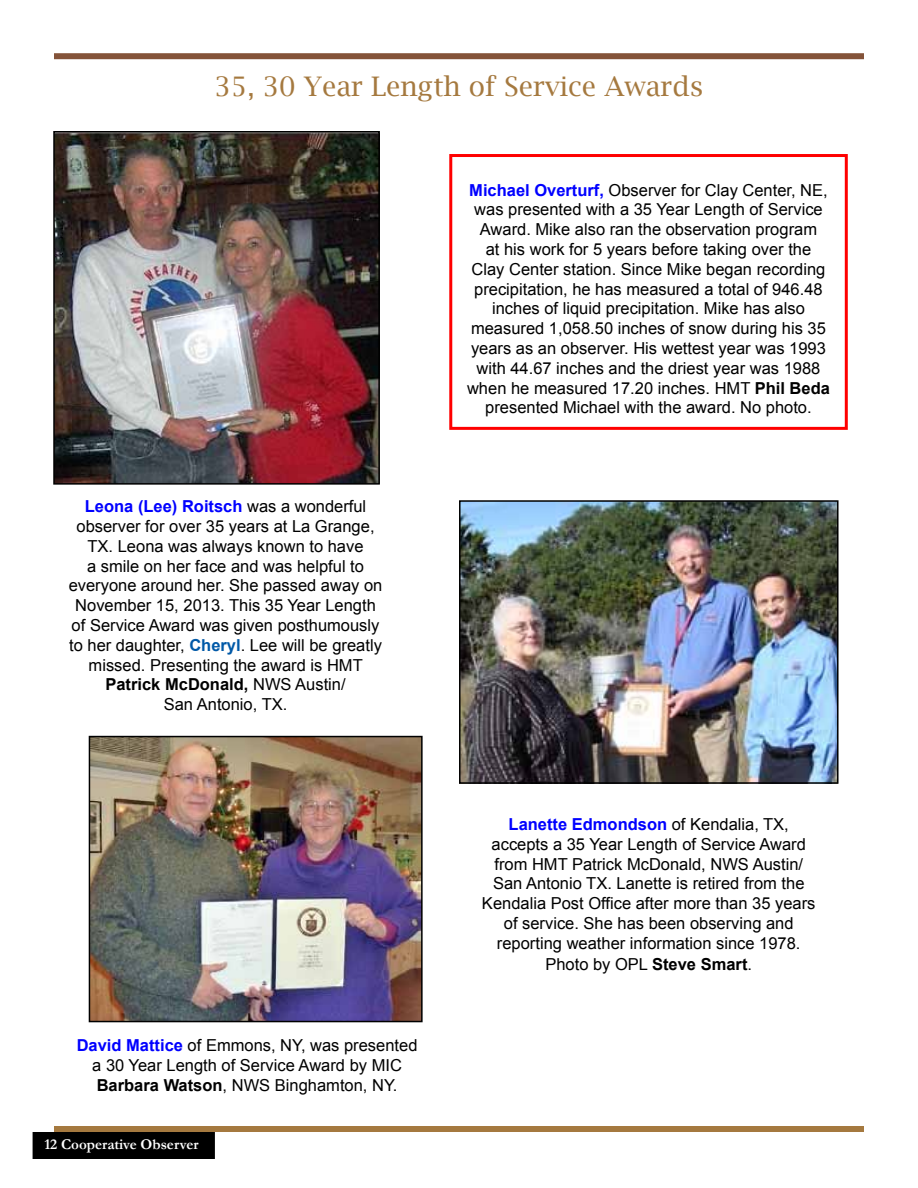
<style>
.page{position:relative;width:918px;height:1188px;background:#fff}
.page>*{position:absolute;margin:0;border:0;box-sizing:border-box;transform-origin:0 0}
.t1{font:27px "Lucida Bright";color:#a5793f}
.t2{font:16.5px/19.8px "Arial";color:#000;text-align:center}
.t3{font:700 15px "Garamond";color:#fff}
.s1{font-weight:700;color:#00f}
.s2{font-weight:700;color:#0059a7}
.s3{font-weight:700}
</style>
<div class="page">
<div style="left:33px;top:1133px;width:181px;height:25px;background:#000"></div>
<div style="left:33px;top:1132px;width:182px;height:27px;border:2px solid #000"></div>
<div style="left:54px;top:1126px;width:810px;height:6px;background:#a5793f"></div>
<div style="left:54px;top:53px;width:810px;height:6px;background:#845339"></div>
<div style="left:449px;top:154px;width:399px;height:276px;border:3px solid #f00"></div>
<img style="left:56px;top:134px;width:321px;height:348px">
<div style="left:53px;top:131px;width:327px;height:354px;border:2px solid #000"></div>
<img style="left:92px;top:739px;width:328px;height:280px">
<div style="left:89px;top:736px;width:334px;height:286px;border:2px solid #000"></div>
<img style="left:462px;top:503px;width:374px;height:278px">
<div style="left:459px;top:500px;width:380px;height:284px;border:2px solid #000"></div>
<h1 class="t1" style="left:215px;top:71px;width:490px">35, 30 Year Length of Service Awards</h1>
<p class="t2" style="left:69px;top:497px;width:315px"><span class="s1">Leona (Lee) Roitsch</span> was a wonderful observer for over 35 years at La Grange, TX. Leona was always known to have<br>a smile on her face and was helpful to everyone around her. She passed away on November 15, 2013. This 35 Year Length of Service Award was given posthumously to her daughter, <span class="s2">Cheryl</span>. Lee will be greatly missed. Presenting the award is HMT <span class="s3">Patrick McDonald,</span> NWS Austin/<br>San Antonio, TX.</p>
<p class="t2" style="left:77px;top:1036px;width:342px"><span class="s1">David Mattice</span> of Emmons, NY, was presented a 30 Year Length of Service Award by MIC<br><span class="s3">Barbara Watson</span>, NWS Binghamton, NY.</p>
<p class="t3" style="left:44px;top:1134px;width:156px">12 Cooperative Observer</p>
<p class="t2" style="left:467px;top:180px;width:364px"><span class="s1">Michael Overturf,</span> Observer for Clay Center, NE, was presented with a 35 Year Length of Service Award. Mike also ran the observation program<br>at his work for 5 years before taking over the<br>Clay Center station. Since Mike began recording precipitation, he has measured a total of 946.48 inches of liquid precipitation. Mike has also measured 1,058.50 inches of snow during his 35 years as an observer. His wettest year was 1993 with 44.67 inches and the driest year was 1988 when he measured 17.20 inches. HMT <span class="s3">Phil Beda </span>presented Michael with the award. No photo.</p>
<p class="t2" style="left:482px;top:814px;width:335px"><span class="s1">Lanette Edmondson</span> of Kendalia, TX, accepts a 35 Year Length of Service Award from HMT Patrick McDonald, NWS Austin/ San Antonio TX. Lanette is retired from the Kendalia Post Office after more than 35 years of service. She has been observing and reporting weather information since 1978.</p>
<p class="t2" style="left:545px;top:955px;width:208px">Photo by OPL <span class="s3">Steve Smart</span>.</p>
</div>
